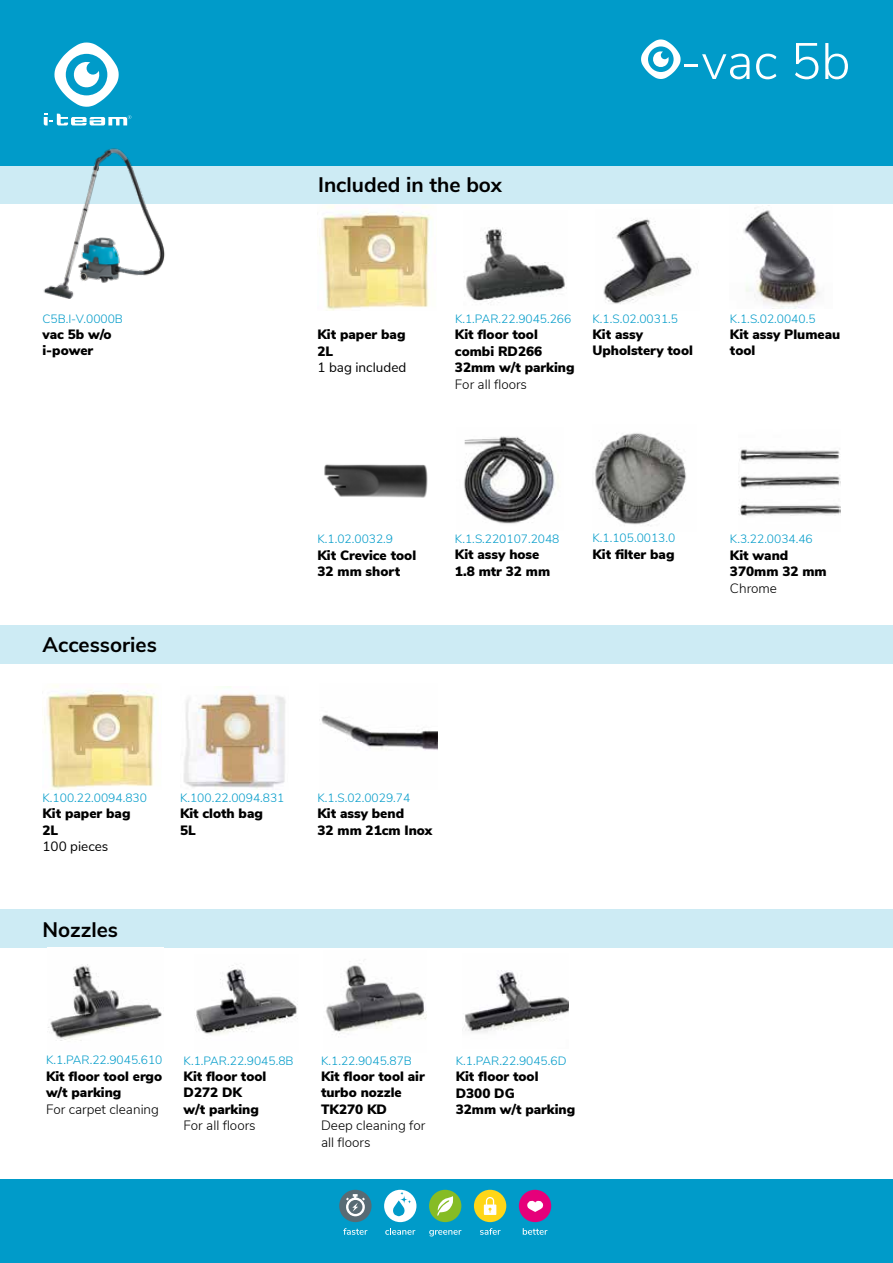
<style>
.page{position:relative;width:893px;height:1263px;background:#fff}
.page>*{position:absolute;margin:0;border:0;box-sizing:border-box;transform-origin:0 0}
.t1{font:300 51px "Nunito Sans";color:#fff}
.t2{font:700 21px "Nunito Sans";color:#000}
.t3{font:900 13.5px/16.5px "Nunito Sans";color:#000}
.t4{font:300 13.5px/16.5px "Nunito Sans";color:#000}
.t5{font:13.5px "Nunito Sans";color:#000}
.t6{font:300 12px "Nunito Sans";color:#009bc9}
</style>
<div class="page">
<div style="left:0;top:0;width:893px;height:166px;background:#009bc9"></div>
<div style="left:0;top:1179px;width:893px;height:84px;background:#009bc9"></div>
<svg style="left:384px;top:1190px;width:32px;height:32px"></svg>
<svg style="left:385px;top:1228px;width:30px;height:7px"></svg>
<div style="left:474px;top:1190px;width:32px;height:32px;background:#ffd618;border-radius:50%"></div>
<svg style="left:484px;top:1197px;width:12px;height:18px"></svg>
<svg style="left:480px;top:1228px;width:21px;height:7px"></svg>
<div style="left:429px;top:1190px;width:32px;height:32px;background:#86bc25;border-radius:50%"></div>
<svg style="left:437px;top:1196px;width:16px;height:20px"></svg>
<svg style="left:429px;top:1230px;width:32px;height:6px"></svg>
<div style="left:519px;top:1190px;width:32px;height:32px;background:#e6007a;border-radius:50%"></div>
<svg style="left:527px;top:1200px;width:17px;height:12px"></svg>
<svg style="left:523px;top:1228px;width:24px;height:7px"></svg>
<div style="left:339px;top:1190px;width:33px;height:32px;background:#586b74;border-radius:50%"></div>
<svg style="left:343px;top:1228px;width:24px;height:7px"></svg>
<svg style="left:346px;top:1194px;width:19px;height:22px"></svg>
<svg style="left:54px;top:43px;width:65px;height:64px"></svg>
<svg style="left:44px;top:113px;width:87px;height:12px"></svg>
<div style="left:0;top:166px;width:893px;height:38px;background:#cdebf4"></div>
<div style="left:0;top:625px;width:893px;height:38px;background:#cdebf4"></div>
<svg style="left:641px;top:39px;width:40px;height:40px"></svg>
<img style="left:43px;top:148px;width:122px;height:151px">
<img style="left:319px;top:206px;width:113px;height:105px">
<img style="left:44px;top:685px;width:113px;height:104px">
<img style="left:184px;top:687px;width:102px;height:102px">
<img style="left:738px;top:449px;width:103px;height:67px">
<img style="left:464px;top:436px;width:92px;height:88px">
<img style="left:321px;top:714px;width:117px;height:36px">
<img style="left:603px;top:218px;width:89px;height:86px">
<img style="left:743px;top:210px;width:77px;height:99px">
<img style="left:324px;top:464px;width:104px;height:34px">
<div style="left:0;top:909px;width:893px;height:38px;background:#cdebf4"></div>
<img style="left:466px;top:228px;width:99px;height:76px">
<img style="left:196px;top:964px;width:102px;height:71px">
<img style="left:48px;top:964px;width:114px;height:77px">
<img style="left:326px;top:963px;width:101px;height:71px">
<img style="left:463px;top:970px;width:105px;height:62px">
<img style="left:595px;top:433px;width:91px;height:92px">
<h2 class="t2" style="left:318px;top:170px;width:185px">Included in the box</h2>
<h1 class="t1" style="left:681px;top:24px;width:171px">-vac 5b</h1>
<p class="t6" style="left:43px;top:310px;width:82px">C5B.I-V.0000B</p>
<p class="t6" style="left:455px;top:310px;width:118px">K.1.PAR.22.9045.266</p>
<p class="t6" style="left:592px;top:310px;width:87px">K.1.S.02.0031.5</p>
<p class="t6" style="left:730px;top:310px;width:87px">K.1.S.02.0040.5</p>
<p class="t3" style="left:43px;top:325px;width:71px">vac 5b w/o i-power</p>
<p class="t3" style="left:455px;top:326px;width:121px">Kit floor tool combi RD266<br>32mm w/t parking</p>
<p class="t4" style="left:455px;top:375px;width:74px">For all floors</p>
<p class="t3" style="left:317px;top:326px;width:89px">Kit paper bag<br>2L</p>
<p class="t5" style="left:317px;top:358px;width:90px">1 bag included</p>
<p class="t3" style="left:592px;top:325px;width:102px">Kit assy<br>Upholstery tool</p>
<p class="t3" style="left:730px;top:325px;width:112px">Kit assy Plumeau tool</p>
<h2 class="t2" style="left:43px;top:629px;width:116px">Accessories</h2>
<p class="t6" style="left:317px;top:530px;width:77px">K.1.02.0032.9</p>
<p class="t3" style="left:317px;top:546px;width:100px">Kit Crevice tool<br>32 mm short</p>
<p class="t6" style="left:592px;top:529px;width:84px">K.1.105.0013.0</p>
<p class="t6" style="left:455px;top:530px;width:106px">K.1.S.220107.2048</p>
<p class="t6" style="left:730px;top:530px;width:84px">K.3.22.0034.46</p>
<p class="t3" style="left:455px;top:545px;width:97px">Kit assy hose<br>1.8 mtr 32 mm</p>
<p class="t3" style="left:592px;top:545px;width:84px">Kit filter bag</p>
<p class="t3" style="left:730px;top:546px;width:98px">Kit wand<br>370mm 32 mm</p>
<p class="t4" style="left:730px;top:579px;width:48px">Chrome</p>
<p class="t6" style="left:43px;top:789px;width:106px">K.100.22.0094.830</p>
<p class="t6" style="left:180px;top:789px;width:106px">K.100.22.0094.831</p>
<p class="t6" style="left:317px;top:789px;width:94px">K.1.S.02.0029.74</p>
<p class="t3" style="left:43px;top:804px;width:89px">Kit paper bag<br>2L</p>
<p class="t5" style="left:43px;top:836px;width:67px">100 pieces</p>
<p class="t3" style="left:180px;top:804px;width:84px">Kit cloth bag<br>5L</p>
<p class="t3" style="left:317px;top:804px;width:116px">Kit assy bend<br>32 mm 21cm Inox</p>
<h2 class="t2" style="left:43px;top:914px;width:77px">Nozzles</h2>
<p class="t6" style="left:46px;top:1051px;width:118px">K.1.PAR.22.9045.610</p>
<p class="t6" style="left:184px;top:1052px;width:112px">K.1.PAR.22.9045.8B</p>
<p class="t6" style="left:321px;top:1052px;width:92px">K.1.22.9045.87B</p>
<p class="t6" style="left:456px;top:1052px;width:112px">K.1.PAR.22.9045.6D</p>
<p class="t3" style="left:46px;top:1067px;width:118px">Kit floor tool ergo w/t parking</p>
<p class="t4" style="left:46px;top:1100px;width:114px">For carpet cleaning</p>
<p class="t3" style="left:184px;top:1067px;width:84px">Kit floor tool<br>D272 DK w/t parking</p>
<p class="t4" style="left:184px;top:1117px;width:74px">For all floors</p>
<p class="t3" style="left:321px;top:1067px;width:105px">Kit floor tool air turbo nozzle<br>TK270 KD</p>
<p class="t4" style="left:321px;top:1117px;width:106px">Deep cleaning for all floors</p>
<p class="t3" style="left:456px;top:1068px;width:121px">Kit floor tool<br>D300 DG<br>32mm w/t parking</p>
</div>
